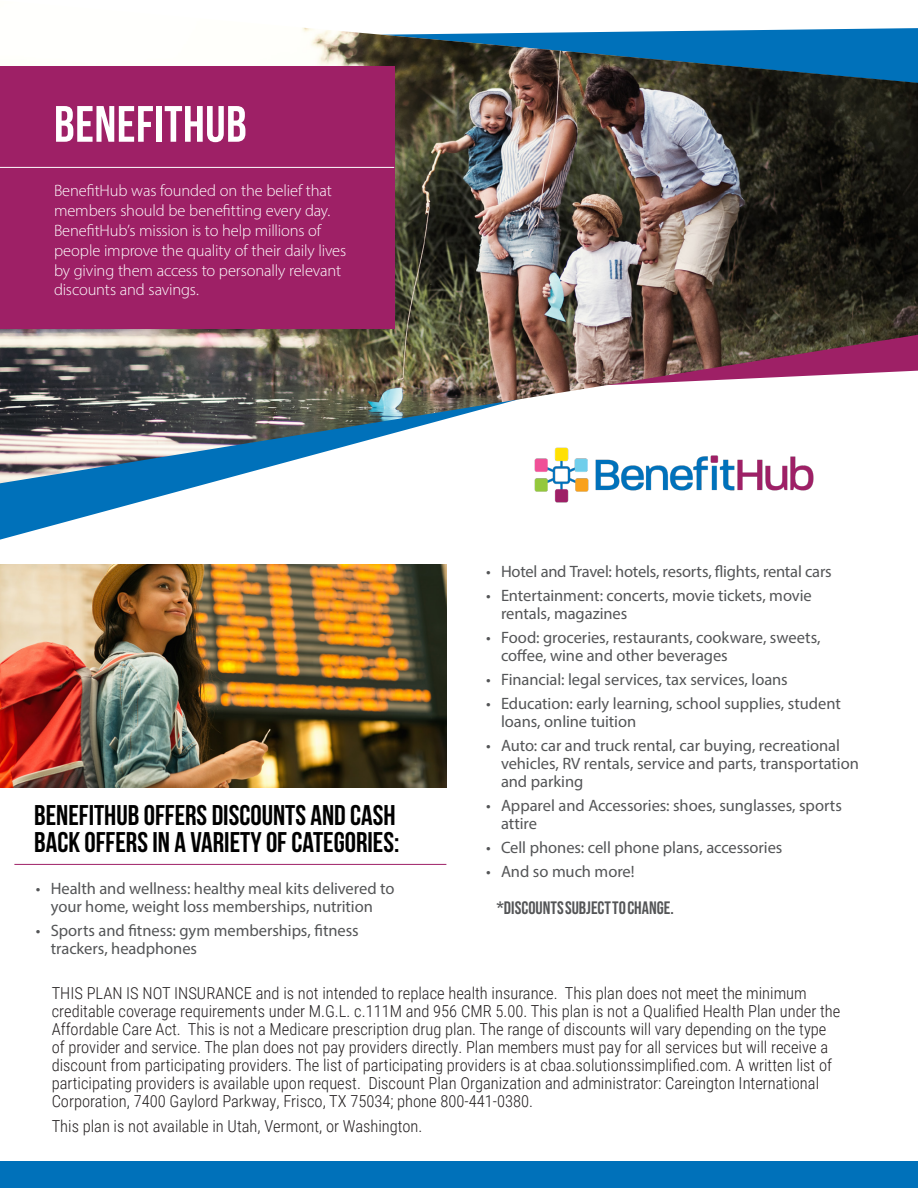
<style>
.page{position:relative;width:918px;height:1188px;background:#fff}
.page>*{position:absolute;margin:0;border:0;box-sizing:border-box;transform-origin:0 0}
.t1{font:700 51px "Bebas Neue";letter-spacing:.01em;color:#fff}
.Blue_Subtitles{font:700 28.5px/27px "Bebas Neue";color:#000}
.Blue_Subtitles-2{font:18px "Bebas Neue";color:#545557}
.t2{font:300 16.5px/18px "Roboto Condensed";color:#231f20}
.t3{font:16.5px/18px "Myriad Pro";letter-spacing:-.005em;color:#545557}
.t4{font:300 16.5px/19.8px "Myriad Pro";letter-spacing:-.01em;color:#fff}
</style>
<div class="page">
<svg style="left:0;top:483px;width:209px;height:57px"></svg>
<div style="left:0;top:1161px;width:918px;height:27px;background:#0071ba"></div>
<hr style="left:14px;top:864px;width:432px;height:1px;background:#9e2066">
<img style="left:0;top:564px;width:446px;height:224px">
<img style="left:534px;top:483px;width:279px;height:20px">
<img style="left:0;top:27px;width:918px;height:456px">
<div style="left:0;top:67px;width:394px;height:262px;background:#9e2066"></div>
<hr style="left:0;top:167px;width:394px;height:1px;background:#fff">
<h1 class="t1" style="left:54px;top:96px;width:194px">BENEFITHUB</h1>
<p class="t4" style="left:54px;top:181px;width:294px">BenefitHub was founded on the belief that members should be benefitting every day.<br>BenefitHub’s mission is to help millions of people improve the quality of their daily lives by giving them access to personally relevant discounts and savings.</p>
<p class="Blue_Subtitles" style="left:34px;top:801px;width:367px">BENEFITHUB OFFERS DISCOUNTS AND CASH<br>BACK OFFERS IN A VARIETY OF CATEGORIES:</p>
<p class="t3" style="left:36px;top:879px;width:360px;text-align:center">• Health and wellness: healthy meal kits delivered to your home, weight loss memberships, nutrition</p>
<p class="t3" style="left:51px;top:921px;width:309px;text-indent:-15px">• Sports and fitness: gym memberships, fitness trackers, headphones</p>
<p class="t3" style="left:486px;top:562px;width:347px">• Hotel and Travel: hotels, resorts, flights, rental cars</p>
<p class="t3" style="left:501px;top:586px;width:312px;text-indent:-15px">• Entertainment: concerts, movie tickets, movie rentals, magazines</p>
<p class="t3" style="left:501px;top:628px;width:321px;text-indent:-15px">• Food: groceries, restaurants, cookware, sweets, coffee, wine and other beverages</p>
<p class="t3" style="left:486px;top:670px;width:303px">• Financial: legal services, tax services, loans</p>
<p class="t3" style="left:501px;top:694px;width:341px;text-indent:-15px">• Education: early learning, school supplies, student loans, online tuition</p>
<p class="t3" style="left:501px;top:736px;width:359px;text-indent:-15px">• Auto: car and truck rental, car buying, recreational vehicles, RV rentals, service and parts, transportation and parking</p>
<p class="t3" style="left:501px;top:796px;width:343px;text-indent:-15px">• Apparel and Accessories: shoes, sunglasses, sports attire</p>
<p class="t3" style="left:486px;top:838px;width:298px">• Cell phones: cell phone plans, accessories</p>
<p class="t3" style="left:486px;top:862px;width:150px">• And so much more!</p>
<p class="Blue_Subtitles-2" style="left:496px;top:897px;width:179px">*DISCOUNTS SUBJECT TO CHANGE.</p>
<p class="t2" style="left:52px;top:984px;width:790px">THIS PLAN IS NOT INSURANCE and is not intended to replace health insurance. This plan does not meet the minimum creditable coverage requirements under M.G.L. c.111M and 956 CMR 5.00. This plan is not a Qualified Health Plan under the Affordable Care Act. This is not a Medicare prescription drug plan. The range of discounts will vary depending on the type of provider and service. The plan does not pay providers directly. Plan members must pay for all services but will receive a discount from participating providers. The list of participating providers is at cbaa.solutionssimplified.com. A written list of participating providers is available upon request. Discount Plan Organization and administrator: Careington International Corporation, 7400 Gaylord Parkway, Frisco, TX 75034; phone 800-441-0380.</p>
<p class="t2" style="left:52px;top:1116px;width:372px">This plan is not available in Utah, Vermont, or Washington.</p>
</div>
